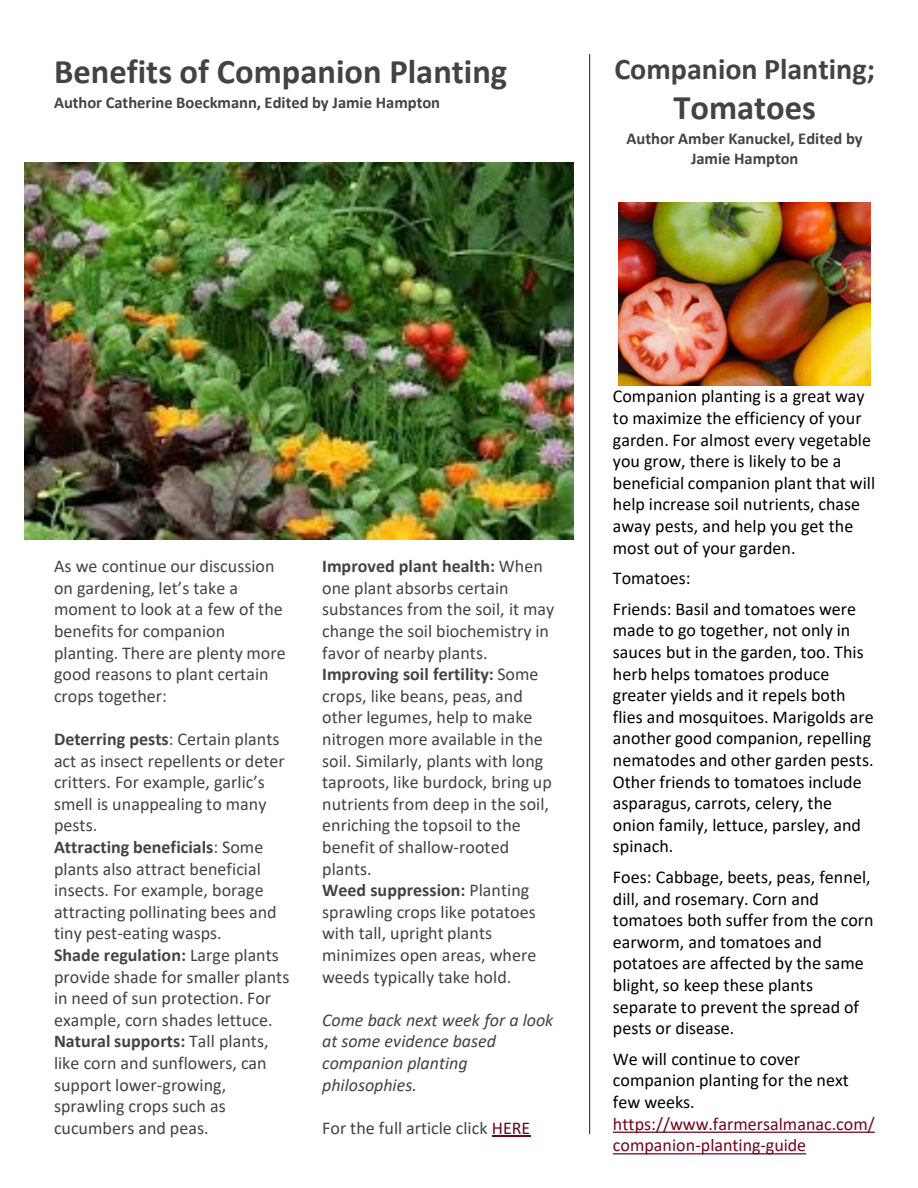
<style>
.page{position:relative;width:918px;height:1188px;background:#fff}
.page>*{position:absolute;margin:0;border:0;box-sizing:border-box;transform-origin:0 0}
.t1{font:700 34.5px "Calibri";color:#414444}
.t2{font:700 30px "Calibri";color:#414444}
.t3{font:18px/21.6px "Calibri";color:#414444}
.t4{font:18px/21.6px "Calibri";color:#000}
.t5{font:italic 18px/21.6px "Calibri";letter-spacing:-.005em;color:#414444}
.t6{font:18px/21.6px "Calibri";color:#70061b}
.t7{font:700 16.5px/19.8px "Calibri";letter-spacing:-.005em;color:#414444;text-align:center}
.s1{font-weight:700}
.s2{color:#70061b}
</style>
<div class="page">
<hr style="left:492px;top:1136px;width:38px;height:1px;background:#70061b">
<svg style="left:613px;top:1132px;width:262px;height:1px"></svg>
<svg style="left:613px;top:1153px;width:193px;height:1px"></svg>
<hr style="left:589px;top:54px;width:1px;height:1080px;background:#231f20">
<img style="left:619px;top:202px;width:252px;height:183px">
<img style="left:25px;top:162px;width:549px;height:378px">
<p class="t1" style="left:54px;top:47px;width:455px">Benefits of Companion Planting</p>
<p class="t7" style="left:54px;top:92px;width:388px">Author Catherine Boeckmann, Edited by Jamie Hampton</p>
<p class="t2" style="left:614px;top:48px;width:262px">Companion Planting;</p>
<p class="t1" style="left:673px;top:83px;width:144px">Tomatoes</p>
<p class="t7" style="left:627px;top:128px;width:238px">Author Amber Kanuckel, Edited by<br>Jamie Hampton</p>
<p class="t3" style="left:54px;top:555px;width:233px">As we continue our discussion on gardening, let’s take a moment to look at a few of the benefits for companion planting. There are plenty more good reasons to plant certain crops together:</p>
<p class="t3" style="left:54px;top:728px;width:232px"><span class="s1">Deterring pests</span>: Certain plants act as insect repellents or deter critters. For example, garlic’s smell is unappealing to many pests.</p>
<p class="t3" style="left:54px;top:836px;width:224px"><span class="s1">Attracting beneficials</span>: Some plants also attract beneficial insects. For example, borage attracting pollinating bees and tiny pest-eating wasps.</p>
<p class="t3" style="left:54px;top:944px;width:237px"><span class="s1">Shade regulation:</span> Large plants provide shade for smaller plants in need of sun protection. For example, corn shades lettuce.</p>
<p class="t3" style="left:54px;top:1030px;width:216px"><span class="s1">Natural supports:</span> Tall plants, like corn and sunflowers, can support lower-growing, sprawling crops such as cucumbers and peas.</p>
<p class="t3" style="left:322px;top:555px;width:234px"><span class="s1">Improved plant health:</span> When one plant absorbs certain substances from the soil, it may change the soil biochemistry in favor of nearby plants.</p>
<p class="t3" style="left:322px;top:663px;width:231px"><span class="s1">Improving soil fertility:</span> Some crops, like beans, peas, and other legumes, help to make nitrogen more available in the soil. Similarly, plants with long taproots, like burdock, bring up nutrients from deep in the soil, enriching the topsoil to the benefit of shallow-rooted plants.</p>
<p class="t3" style="left:322px;top:879px;width:216px"><span class="s1">Weed suppression:</span> Planting sprawling crops like potatoes with tall, upright plants minimizes open areas, where weeds typically take hold.</p>
<p class="t5" style="left:322px;top:1008px;width:233px">Come back next week for a look at some evidence based companion planting philosophies.</p>
<p class="t3" style="left:322px;top:1117px;width:210px">For the full article click <span class="s2">HERE</span></p>
<p class="t4" style="left:613px;top:385px;width:264px">Companion planting is a great way to maximize the efficiency of your garden. For almost every vegetable you grow, there is likely to be a beneficial companion plant that will help increase soil nutrients, chase away pests, and help you get the most out of your garden.</p>
<p class="t4" style="left:613px;top:567px;width:79px">Tomatoes:</p>
<p class="t4" style="left:613px;top:598px;width:262px">Friends: Basil and tomatoes were made to go together, not only in sauces but in the garden, too. This herb helps tomatoes produce greater yields and it repels both flies and mosquitoes. Marigolds are another good companion, repelling nematodes and other garden pests.<br>Other friends to tomatoes include asparagus, carrots, celery, the onion family, lettuce, parsley, and spinach.</p>
<p class="t4" style="left:613px;top:866px;width:262px">Foes: Cabbage, beets, peas, fennel, dill, and rosemary. Corn and tomatoes both suffer from the corn earworm, and tomatoes and potatoes are affected by the same blight, so keep these plants separate to prevent the spread of pests or disease.</p>
<p class="t4" style="left:613px;top:1048px;width:237px">We will continue to cover companion planting for the next few weeks.</p>
<p class="t6" style="left:613px;top:1112px;width:263px">https://www.farmersalmanac.com/ companion-planting-guide</p>
</div>
